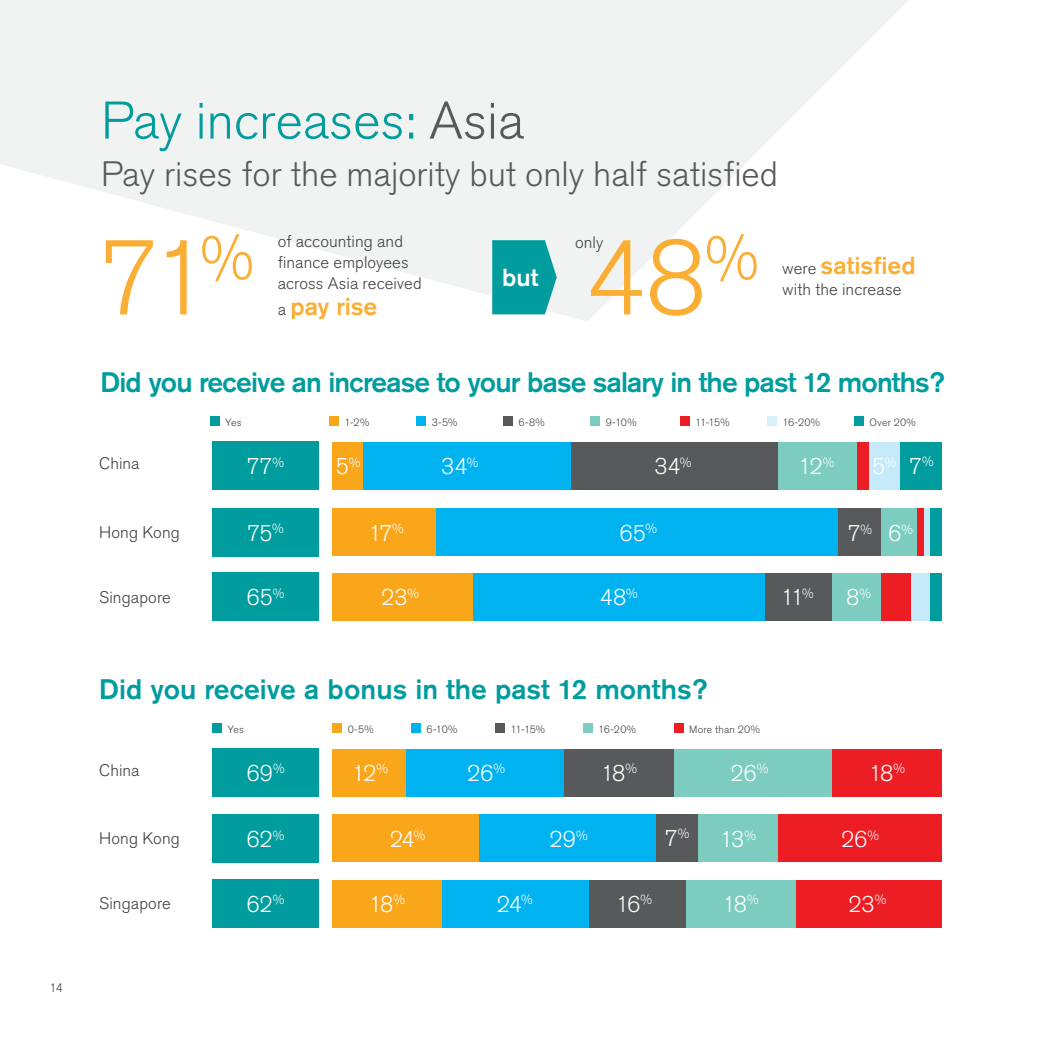
<style>
.page{position:relative;width:1042px;height:1042px;background:#fff}
.page>*{position:absolute;margin:0;border:0;box-sizing:border-box;transform-origin:0 0}
.t1{font:300 105px "Akzidenz Grotesk Pro";color:#fbae34}
.t2{font:300 52.5px "Akzidenz Grotesk Pro";color:#009c9e}
.t3{font:300 35px "Akzidenz Grotesk Pro";color:#58595b}
.t4{font:500 28px "Akzidenz Grotesk Pro";letter-spacing:-.03em;color:#009c9e}
.t5{font:500 28px "Akzidenz Grotesk Pro";color:#009c9e}
.t6{font:500 24.5px "Akzidenz Grotesk Pro";color:#fbae34}
.t7{font:500 24.5px "Akzidenz Grotesk Pro";color:#fff}
.t8{font:300 22.57px "Akzidenz Grotesk Pro";letter-spacing:-.005em;color:#fff}
.t9{font:300 16.62px/21px "Akzidenz Grotesk Pro";letter-spacing:.005em;color:#414042}
.t10{font:300 12.25px "Akzidenz Grotesk Pro";color:#414042}
.t11{font:300 10.5px "Akzidenz Grotesk Pro";letter-spacing:.025em;color:#414042}
.s1{color:#58595b}
.s2{font-weight:300;font-size:16.62px;color:#414042}
</style>
<div class="page">
<svg style="left:0;top:0;width:909px;height:321px;fill:#f0f3f1"></svg>
<svg style="left:492px;top:240px;width:65px;height:74px;background:#18a4a6"></svg>
<div style="left:332px;top:723px;width:10px;height:9px;background:#faa61a"></div>
<div style="left:411px;top:723px;width:10px;height:9px;background:#00b3f0"></div>
<div style="left:495px;top:723px;width:10px;height:9px;background:#58595b"></div>
<div style="left:583px;top:723px;width:10px;height:9px;background:#7cccbf"></div>
<div style="left:674px;top:723px;width:10px;height:9px;background:#ed1d24"></div>
<div style="left:212px;top:723px;width:10px;height:9px;background:#009c9e"></div>
<div style="left:899px;top:443px;width:42px;height:47px;background:#009c9e"></div>
<div style="left:929px;top:508px;width:12px;height:47px;background:#009c9e"></div>
<div style="left:929px;top:574px;width:12px;height:47px;background:#009c9e"></div>
<div style="left:869px;top:443px;width:30px;height:47px;background:#c7eafb"></div>
<div style="left:923px;top:508px;width:6px;height:47px;background:#c7eafb"></div>
<div style="left:911px;top:574px;width:18px;height:47px;background:#c7eafb"></div>
<div style="left:856px;top:443px;width:13px;height:47px;background:#ed1d24"></div>
<div style="left:917px;top:508px;width:6px;height:47px;background:#ed1d24"></div>
<div style="left:880px;top:574px;width:31px;height:47px;background:#ed1d24"></div>
<div style="left:777px;top:443px;width:79px;height:47px;background:#7cccbf"></div>
<div style="left:880px;top:508px;width:37px;height:47px;background:#7cccbf"></div>
<div style="left:832px;top:574px;width:48px;height:47px;background:#7cccbf"></div>
<div style="left:570px;top:443px;width:207px;height:47px;background:#58595b"></div>
<div style="left:838px;top:508px;width:42px;height:47px;background:#58595b"></div>
<div style="left:765px;top:574px;width:67px;height:47px;background:#58595b"></div>
<div style="left:363px;top:443px;width:207px;height:47px;background:#00b3f0"></div>
<div style="left:436px;top:508px;width:402px;height:47px;background:#00b3f0"></div>
<div style="left:473px;top:574px;width:292px;height:47px;background:#00b3f0"></div>
<div style="left:333px;top:443px;width:30px;height:47px;background:#faa61a"></div>
<div style="left:333px;top:508px;width:103px;height:47px;background:#faa61a"></div>
<div style="left:333px;top:574px;width:140px;height:47px;background:#faa61a"></div>
<div style="left:212px;top:441px;width:107px;height:49px;background:#009c9e"></div>
<div style="left:212px;top:508px;width:107px;height:49px;background:#009c9e"></div>
<div style="left:212px;top:572px;width:107px;height:49px;background:#009c9e"></div>
<div style="left:832px;top:749px;width:109px;height:47px;background:#ed1d24"></div>
<div style="left:777px;top:814px;width:164px;height:48px;background:#ed1d24"></div>
<div style="left:795px;top:880px;width:146px;height:47px;background:#ed1d24"></div>
<div style="left:673px;top:749px;width:159px;height:47px;background:#7cccbf"></div>
<div style="left:698px;top:814px;width:79px;height:48px;background:#7cccbf"></div>
<div style="left:686px;top:880px;width:109px;height:47px;background:#7cccbf"></div>
<div style="left:564px;top:749px;width:109px;height:47px;background:#58595b"></div>
<div style="left:655px;top:814px;width:43px;height:48px;background:#58595b"></div>
<div style="left:588px;top:880px;width:98px;height:47px;background:#58595b"></div>
<div style="left:406px;top:749px;width:158px;height:47px;background:#00b3f0"></div>
<div style="left:479px;top:814px;width:176px;height:48px;background:#00b3f0"></div>
<div style="left:442px;top:880px;width:146px;height:47px;background:#00b3f0"></div>
<div style="left:332px;top:749px;width:74px;height:47px;background:#faa61a"></div>
<div style="left:332px;top:814px;width:147px;height:48px;background:#faa61a"></div>
<div style="left:332px;top:880px;width:110px;height:47px;background:#faa61a"></div>
<div style="left:212px;top:748px;width:107px;height:48px;background:#009c9e"></div>
<div style="left:212px;top:814px;width:107px;height:49px;background:#009c9e"></div>
<div style="left:212px;top:879px;width:107px;height:48px;background:#009c9e"></div>
<div style="left:329px;top:416px;width:10px;height:10px;background:#faa61a"></div>
<div style="left:416px;top:416px;width:10px;height:10px;background:#00b3f0"></div>
<div style="left:503px;top:416px;width:10px;height:10px;background:#58595b"></div>
<div style="left:590px;top:416px;width:10px;height:10px;background:#7cccbf"></div>
<div style="left:680px;top:416px;width:10px;height:10px;background:#ed1d24"></div>
<div style="left:767px;top:416px;width:10px;height:10px;background:#d8f0fc"></div>
<div style="left:854px;top:416px;width:10px;height:10px;background:#009c9e"></div>
<div style="left:210px;top:416px;width:9px;height:10px;background:#009c9e"></div>
<p class="t10" style="left:50px;top:980px;width:15px">14</p>
<h2 class="t2" style="left:101px;top:86px;width:424px">Pay increases: <span class="s1">Asia</span></h2>
<h3 class="t3" style="left:101px;top:151px;width:678px">Pay rises for the majority but only half satisfied</h3>
<h1 class="t1" style="left:99px;top:210px;width:156px">71<sup>%</sup></h1>
<p class="t9" style="left:278px;top:231px;width:145px">of accounting and finance employees across Asia received</p>
<h3 class="t6" style="left:278px;top:291px;width:101px"><span class="s2">a</span> pay rise</h3>
<h3 class="t7" style="left:502px;top:262px;width:38px">but</h3>
<h1 class="t1" style="left:585px;top:210px;width:175px">48<sup>%</sup></h1>
<p class="t9" style="left:575px;top:232px;width:30px">only</p>
<h3 class="t6" style="left:782px;top:249px;width:135px"><span class="s2">were</span> satisfied</h3>
<p class="t9" style="left:782px;top:278px;width:121px">with the increase</p>
<h3 class="t4" style="left:100px;top:364px;width:846px">Did you receive an increase to your base salary in the past 12 months?</h3>
<p class="t9" style="left:99px;top:453px;width:42px">China</p>
<p class="t11" style="left:225px;top:416px;width:18px">Yes</p>
<p class="t11" style="left:344px;top:416px;width:26px">1-2%</p>
<p class="t11" style="left:432px;top:416px;width:27px">3-5%</p>
<p class="t11" style="left:518px;top:416px;width:28px">6-8%</p>
<p class="t11" style="left:606px;top:416px;width:32px">9-10%</p>
<p class="t11" style="left:695px;top:416px;width:36px">11-15%</p>
<p class="t11" style="left:782px;top:416px;width:39px">16-20%</p>
<p class="t11" style="left:869px;top:416px;width:48px">Over 20%</p>
<h3 class="t8" style="left:909px;top:451px;width:26px">7<sup>%</sup></h3>
<h3 class="t8" style="left:247px;top:452px;width:39px">77<sup>%</sup></h3>
<h3 class="t8" style="left:336px;top:452px;width:26px">5<sup>%</sup></h3>
<h3 class="t8" style="left:872px;top:452px;width:26px">5<sup>%</sup></h3>
<h3 class="t8" style="left:441px;top:452px;width:38px">34<sup>%</sup></h3>
<h3 class="t8" style="left:654px;top:452px;width:38px">34<sup>%</sup></h3>
<h3 class="t8" style="left:798px;top:452px;width:38px">12<sup>%</sup></h3>
<p class="t9" style="left:99px;top:521px;width:82px">Hong Kong</p>
<h3 class="t8" style="left:247px;top:518px;width:38px">75<sup>%</sup></h3>
<h3 class="t8" style="left:368px;top:518px;width:37px">17<sup>%</sup></h3>
<h3 class="t8" style="left:619px;top:518px;width:39px">65<sup>%</sup></h3>
<h3 class="t8" style="left:848px;top:519px;width:67px">7<sup>%</sup> 6<sup>%</sup></h3>
<p class="t9" style="left:99px;top:587px;width:73px">Singapore</p>
<h3 class="t8" style="left:247px;top:583px;width:39px">65<sup>%</sup></h3>
<h3 class="t8" style="left:381px;top:583px;width:39px">23<sup>%</sup></h3>
<h3 class="t8" style="left:600px;top:583px;width:40px">48<sup>%</sup></h3>
<h3 class="t8" style="left:781px;top:583px;width:34px">11<sup>%</sup></h3>
<h3 class="t8" style="left:846px;top:583px;width:26px">8<sup>%</sup></h3>
<h3 class="t5" style="left:99px;top:671px;width:610px">Did you receive a bonus in the past 12 months?</h3>
<p class="t11" style="left:227px;top:722px;width:18px">Yes</p>
<p class="t11" style="left:348px;top:722px;width:27px">0-5%</p>
<p class="t11" style="left:427px;top:722px;width:32px">6-10%</p>
<p class="t11" style="left:510px;top:722px;width:36px">11-15%</p>
<p class="t11" style="left:598px;top:722px;width:39px">16-20%</p>
<p class="t11" style="left:689px;top:722px;width:72px">More than 20%</p>
<p class="t9" style="left:99px;top:759px;width:42px">China</p>
<h3 class="t8" style="left:246px;top:758px;width:40px">69<sup>%</sup></h3>
<h3 class="t8" style="left:352px;top:758px;width:38px">12<sup>%</sup></h3>
<h3 class="t8" style="left:601px;top:758px;width:38px">18<sup>%</sup></h3>
<h3 class="t8" style="left:467px;top:758px;width:39px">26<sup>%</sup></h3>
<h3 class="t8" style="left:730px;top:758px;width:39px">26<sup>%</sup></h3>
<h3 class="t8" style="left:869px;top:758px;width:38px">18<sup>%</sup></h3>
<p class="t9" style="left:99px;top:827px;width:82px">Hong Kong</p>
<h3 class="t8" style="left:246px;top:824px;width:39px">62<sup>%</sup></h3>
<h3 class="t8" style="left:390px;top:824px;width:37px">24<sup>%</sup></h3>
<h3 class="t8" style="left:549px;top:824px;width:40px">29<sup>%</sup></h3>
<h3 class="t8" style="left:665px;top:823px;width:26px">7<sup>%</sup></h3>
<h3 class="t8" style="left:720px;top:824px;width:37px">13<sup>%</sup></h3>
<h3 class="t8" style="left:841px;top:824px;width:39px">26<sup>%</sup></h3>
<p class="t9" style="left:99px;top:893px;width:73px">Singapore</p>
<h3 class="t8" style="left:246px;top:889px;width:39px">62<sup>%</sup></h3>
<h3 class="t8" style="left:369px;top:889px;width:38px">18<sup>%</sup></h3>
<h3 class="t8" style="left:497px;top:889px;width:37px">24<sup>%</sup></h3>
<h3 class="t8" style="left:722px;top:889px;width:38px">18<sup>%</sup></h3>
<h3 class="t8" style="left:616px;top:889px;width:38px">16<sup>%</sup></h3>
<h3 class="t8" style="left:848px;top:889px;width:39px">23<sup>%</sup></h3>
</div>
